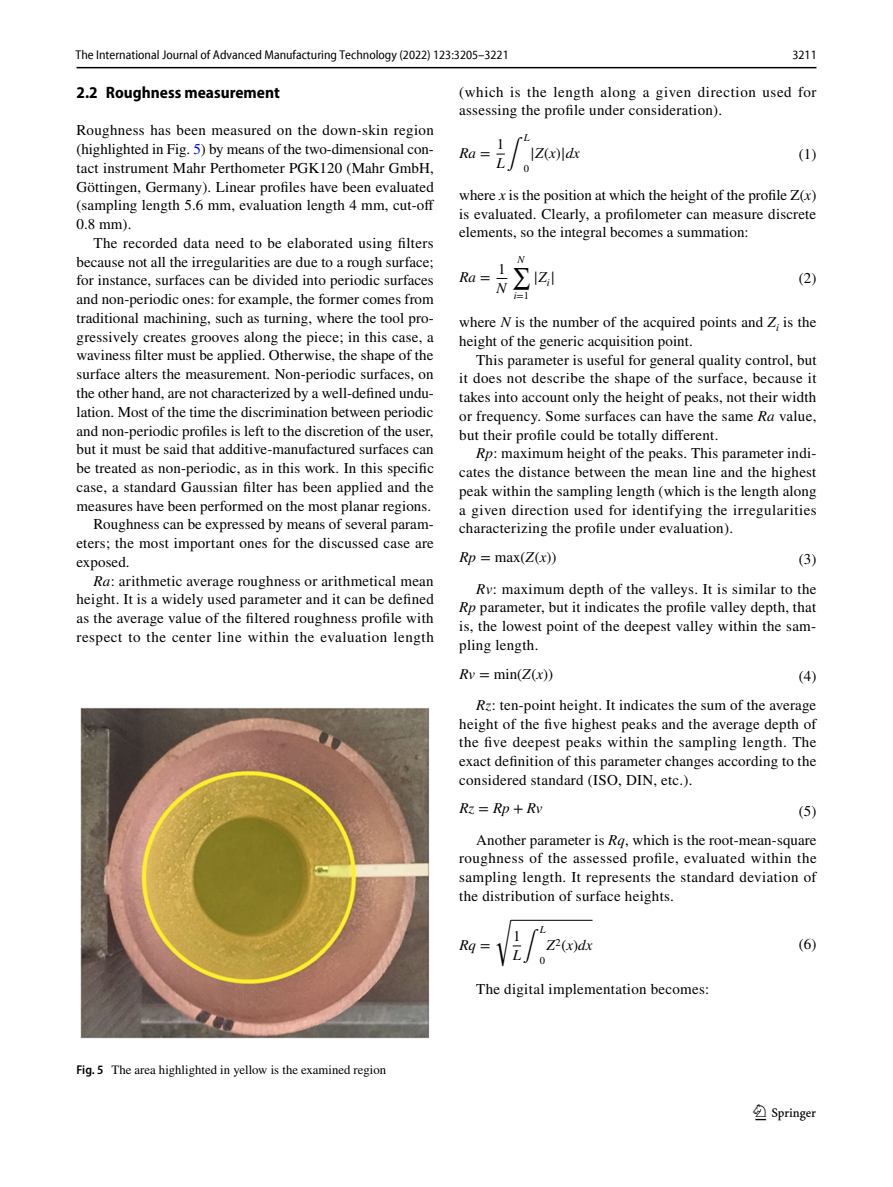
<style>
.page{position:relative;width:893px;height:1187px;background:#fff}
.page>*{position:absolute;margin:0;border:0;box-sizing:border-box;transform-origin:0 0}
.t1{font:22.5px "Springnew Regular 3";color:#000}
.t2{font:700 semi-condensed 16.5px "Myriad Pro";color:#000}
.t3{font:15px/18.8px "STIX";letter-spacing:.01em;color:#000;text-align:justify}
.t4{font:15px "STIX";letter-spacing:.035em;color:#000}
.t5{font:15px "STIX General Italic 5";color:#000}
.t6{font:15px "STIX Math Regular 2";color:#000}
.t7{font:15px "STIX Math Regular 3";color:#000}
.t8{font:15px "STIX General Italic 4";color:#000}
.t9{font:15px "STIX General Italic 3";color:#000}
.t10{font:15px "STIX Math Extensions";color:#000}
.t11{font:15px "STIX General Italic 6";color:#000}
.t12{font:15px "STIX General Regular 3";color:#000}
.t13{font:15px "STIX General";color:#000}
.t14{font:15px "STIX Math Extensions Regular 2";color:#000}
.t15{font:15px "STIX General Regular 2";color:#000}
.t16{font:semi-condensed 12.75px "Myriad Pro Unic";color:#000}
.t17{font:12.75px "STIX";color:#000}
.t18{font:10.5px "STIX General Italic 6";color:#000}
.t19{font:10.5px "STIX General Italic 5";color:#000}
.t20{font:10.5px "STIX General Regular 3";color:#000}
.t21{font:10.5px "STIX General Italic 4";color:#000}
.t22{font:10.5px "STIX General Regular 2";color:#000}
.s1{color:#00f}
.s2{font-style:italic}
.s3{font-family:"STIX Math Calligraphy Regular 2"}
.s4{font-family:"STIX Math Extensions Regular 3"}
.s5{font-family:"STIX Math Regular 6"}
.s6{font-family:"STIX Math"}
.s7{font-family:"STIX General"}
.s8{font-family:"STIX General Italic 6"}
.s9{font-family:"STIX General";font-style:italic}
.s10{font-family:"STIX General Italic 2"}
.s11{font-family:"STIX Math Regular 4"}
.s12{font-family:"STIX Math Calligraphy"}
.s13{font-family:"STIX Math Regular 5"}
.s14{font-family:"Myriad Pro";font-weight:600;font-stretch:semi-condensed}
</style>
<div class="page">
<hr style="left:77px;top:67px;width:739px;height:1px;background:#000">
<hr style="left:511px;top:919px;width:81px;height:1px;background:#000">
<div style="left:77px;top:708px;width:357px;height:330px;background:linear-gradient(to bottom,#fbfbfa,#fbfafa)"></div>
<img style="left:81px;top:708px;width:348px;height:330px">
<p class="t16" style="left:76px;top:50px;width:435px">The International Journal of Advanced Manufacturing Technology (2022) 123:3205–3221</p>
<p class="t16" style="left:792px;top:50px;width:26px">3211</p>
<p class="t2" style="left:77px;top:83px;width:205px">2.2 Roughness measurement</p>
<p class="t3" style="left:77px;top:122px;width:359px">Roughness has been measured on the down-skin region (highlighted in Fig. <span class="s1">5</span>) by means of the two-dimensional con&shy;tact instrument Mahr Perthometer PGK120 (Mahr GmbH, Göttingen, Germany). Linear profiles have been evaluated (sampling length 5.6 mm, evaluation length 4 mm, cut-off 0.8 mm).</p>
<p class="t3" style="left:94px;top:234px;width:342px">The recorded data need to be elaborated using filters</p>
<p class="t3" style="left:77px;top:253px;width:359px">because not all the irregularities are due to a rough surface;</p>
<p class="t3" style="left:77px;top:272px;width:359px">for instance, surfaces can be divided into periodic surfaces</p>
<p class="t3" style="left:77px;top:291px;width:359px">and non-periodic ones: for example, the former comes from</p>
<p class="t3" style="left:77px;top:309px;width:359px">traditional machining, such as turning, where the tool pro-</p>
<p class="t3" style="left:77px;top:328px;width:359px">gressively creates grooves along the piece; in this case, a</p>
<p class="t3" style="left:77px;top:347px;width:358px">waviness filter must be applied. Otherwise, the shape of the</p>
<p class="t3" style="left:77px;top:366px;width:359px">surface alters the measurement. Non-periodic surfaces, on</p>
<p class="t3" style="left:77px;top:384px;width:359px">the other hand, are not characterized by a well-defined undu-</p>
<p class="t3" style="left:77px;top:403px;width:358px">lation. Most of the time the discrimination between periodic</p>
<p class="t3" style="left:77px;top:422px;width:359px">and non-periodic profiles is left to the discretion of the user,</p>
<p class="t3" style="left:77px;top:441px;width:359px">but it must be said that additive-manufactured surfaces can</p>
<p class="t3" style="left:77px;top:459px;width:359px">be treated as non-periodic, as in this work. In this specific</p>
<p class="t3" style="left:77px;top:478px;width:359px">case, a standard Gaussian filter has been applied and the</p>
<p class="t3" style="left:77px;top:497px;width:356px">measures have been performed on the most planar regions.</p>
<p class="t3" style="left:94px;top:516px;width:342px">Roughness can be expressed by means of several param-</p>
<p class="t3" style="left:77px;top:534px;width:359px">eters; the most important ones for the discussed case are</p>
<p class="t3" style="left:77px;top:553px;width:55px">exposed.</p>
<p class="t3" style="left:94px;top:572px;width:342px"><span class="s2">Ra</span>: arithmetic average roughness or arithmetical mean</p>
<p class="t3" style="left:77px;top:591px;width:359px">height. It is a widely used parameter and it can be defined</p>
<p class="t3" style="left:77px;top:609px;width:359px">as the average value of the filtered roughness profile with</p>
<p class="t4" style="left:77px;top:626px;width:359px">respect to the center line within the evaluation length</p>
<p class="t3" style="left:459px;top:83px;width:359px">(which is the length along a given direction used for assessing the profile under consideration).</p>
<p class="t5" style="left:496px;top:158px;width:20px">L<span class="s3">∫</span></p>
<p class="t19" style="left:524px;top:134px;width:7px">L</p>
<p class="t12" style="left:497px;top:135px;width:9px">1</p>
<p class="t5" style="left:530px;top:148px;width:51px"><span class="s4">|</span>Z<span class="s5">(</span>x<span class="s5">)</span><span class="s4">|</span>dx</p>
<p class="t5" style="left:459px;top:148px;width:33px">Ra <span class="s5">=</span></p>
<p class="t3" style="left:799px;top:145px;width:19px">(1)</p>
<p class="t20" style="left:524px;top:162px;width:7px">0</p>
<p class="t3" style="left:459px;top:186px;width:359px">where <span class="s2">x</span> is the position at which the height of the profile Z(<span class="s2">x</span>) is evaluated. Clearly, a profilometer can measure discrete elements, so the integral becomes a summation:</p>
<p class="t10" style="left:512px;top:254px;width:21px">∑<sup>N</sup></p>
<p class="t18" style="left:514px;top:291px;width:17px">i<span class="s6">=</span><span class="s7">1</span></p>
<p class="t13" style="left:498px;top:259px;width:9px">1</p>
<p class="t11" style="left:496px;top:282px;width:12px">N</p>
<p class="t10" style="left:534px;top:268px;width:23px">|<span class="s8">Z</span><sub>i</sub>|</p>
<p class="t11" style="left:459px;top:272px;width:33px">Ra <span class="s6">=</span></p>
<p class="t3" style="left:799px;top:270px;width:19px">(2)</p>
<p class="t3" style="left:459px;top:313px;width:359px">where <span class="s2">N</span> is the number of the acquired points and <span class="s2">Z</span><sub>i</sub> is the height of the generic acquisition point.</p>
<p class="t3" style="left:459px;top:351px;width:359px;text-indent:17px">This parameter is useful for general quality control, but it does not describe the shape of the surface, because it takes into account only the height of peaks, not their width or frequency. Some surfaces can have the same <span class="s2">Ra</span> value, but their profile could be totally different.</p>
<p class="t3" style="left:459px;top:445px;width:359px;text-indent:17px"><span class="s2">Rp</span>: maximum height of the peaks. This parameter indi&shy;cates the distance between the mean line and the highest peak within the sampling length (which is the length along a given direction used for identifying the irregularities characterizing the profile under evaluation).</p>
<p class="t6" style="left:459px;top:552px;width:98px"><span class="s9">Rp</span> = max(<span class="s9">Z</span>(<span class="s9">x</span>))</p>
<p class="t3" style="left:799px;top:551px;width:19px">(3)</p>
<p class="t3" style="left:459px;top:580px;width:359px;text-indent:17px"><span class="s2">Rv</span>: maximum depth of the valleys. It is similar to the <span class="s2">Rp</span> parameter, but it indicates the profile valley depth, that is, the lowest point of the deepest valley within the sam&shy;pling length.</p>
<p class="t7" style="left:459px;top:668px;width:95px"><span class="s10">Rv</span> = min(<span class="s10">Z</span>(<span class="s10">x</span>))</p>
<p class="t3" style="left:799px;top:667px;width:19px">(4)</p>
<p class="t3" style="left:459px;top:696px;width:359px;text-indent:17px"><span class="s2">Rz</span>: ten-point height. It indicates the sum of the average height of the five highest peaks and the average depth of the five deepest peaks within the sampling length. The exact definition of this parameter changes according to the considered standard (ISO, DIN, etc.).</p>
<p class="t9" style="left:459px;top:803px;width:85px">Rz<span class="s11">=</span>Rp<span class="s11">+</span>Rv</p>
<p class="t3" style="left:799px;top:802px;width:19px">(5)</p>
<p class="t3" style="left:459px;top:831px;width:359px;text-indent:17px">Another parameter is <span class="s2">Rq</span>, which is the root-mean-square roughness of the assessed profile, evaluated within the sampling length. It represents the standard deviation of the distribution of surface heights.</p>
<p class="t14" style="left:495px;top:906px;width:18px">√</p>
<p class="t15" style="left:513px;top:926px;width:9px">1</p>
<p class="t8" style="left:513px;top:949px;width:20px">L<span class="s12">∫</span></p>
<p class="t21" style="left:540px;top:925px;width:7px">L</p>
<p class="t8" style="left:459px;top:939px;width:33px">Rq <span class="s13">=</span></p>
<p class="t3" style="left:799px;top:935px;width:19px">(6)</p>
<p class="t8" style="left:546px;top:939px;width:47px">Z<sup>2</sup><span class="s13">(</span>x<span class="s13">)</span>dx</p>
<p class="t22" style="left:540px;top:953px;width:7px">0</p>
<p class="t3" style="left:476px;top:980px;width:235px">The digital implementation becomes:</p>
<p class="t17" style="left:77px;top:1060px;width:311px"><span class="s14">Fig. 5</span> The area highlighted in yellow is the examined region</p>
<h1 class="t1" style="left:755px;top:1104px;width:62px">1 3</h1>
</div>
